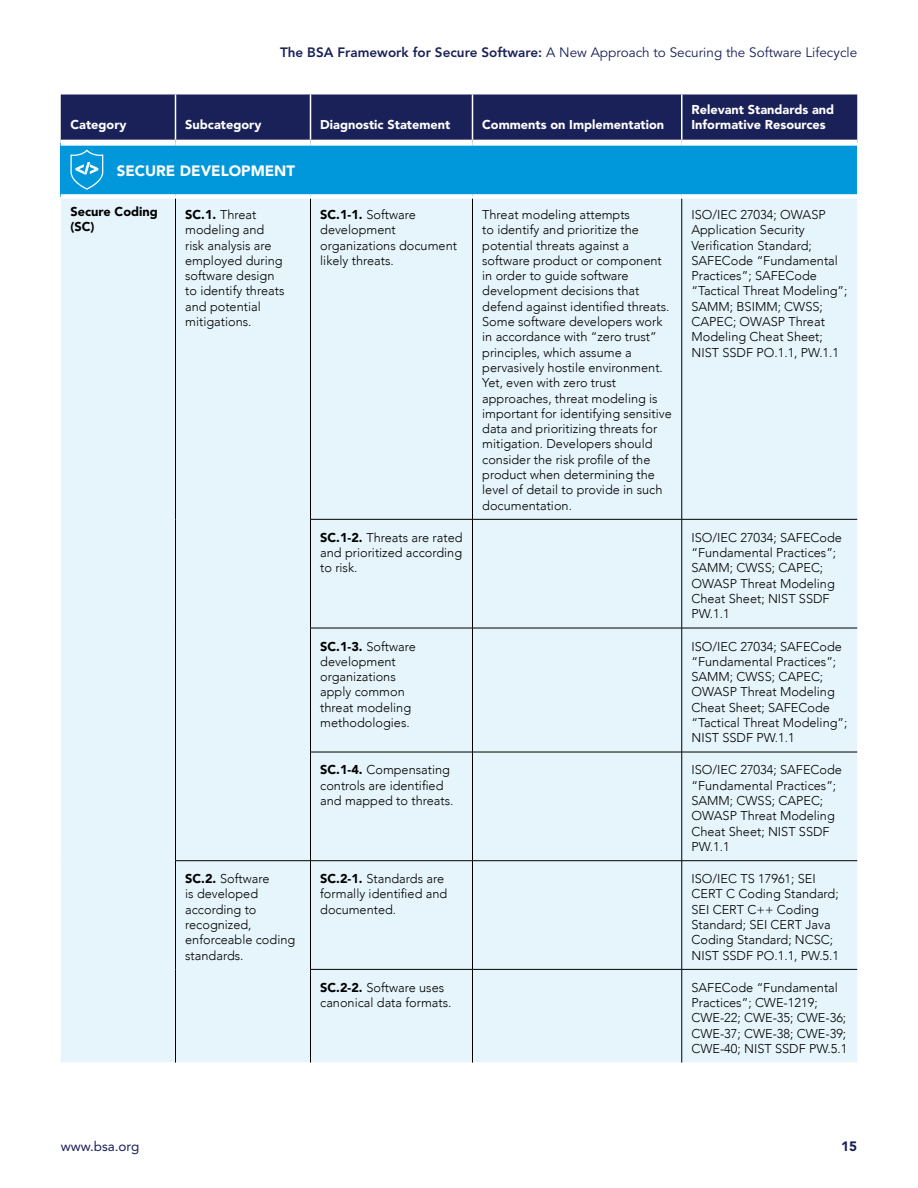
<style>
.page{position:relative;width:918px;height:1188px;background:#fff}
.page>*{position:absolute;margin:0;border:0;box-sizing:border-box;transform-origin:0 0}
.t1{font:900 15px "Avenir";color:#fff}
.t2{font:13.5px "Avenir LT Std";color:#1a2158}
.t3{font:13.5px "Avenir LT Std";color:#1a2158}
.t4{font:900 13.5px "Avenir LT Std";color:#1a2158}
.t5{font:300 12.75px/15.3px "Avenir";color:#000}
.t6{font:900 12.75px/15.3px "Avenir LT Std";color:#fff}
.t7{font:900 12.75px/15.3px "Avenir LT Std";color:#000}
.s1{font-weight:800}
.s2{font-family:"Avenir LT Std";font-weight:900}
</style>
<div class="page">
<svg style="left:61px;top:94px;width:796px;height:46px;background:#20275c"></svg>
<div style="left:61px;top:143px;width:796px;height:53px;background:#0098db"></div>
<div style="left:61px;top:199px;width:796px;height:662px;background:#e6f5fb"></div>
<div style="left:61px;top:861px;width:796px;height:202px;background:#e6f5fb"></div>
<div style="left:61px;top:140px;width:115px;height:6px;background:#fff"></div>
<div style="left:176px;top:140px;width:134px;height:6px;background:#fff"></div>
<div style="left:310px;top:140px;width:162px;height:6px;background:#fff"></div>
<div style="left:472px;top:140px;width:210px;height:6px;background:#fff"></div>
<div style="left:682px;top:140px;width:175px;height:6px;background:#fff"></div>
<div style="left:61px;top:194px;width:115px;height:5px;background:#fff"></div>
<div style="left:176px;top:194px;width:134px;height:5px;background:#fff"></div>
<div style="left:310px;top:194px;width:162px;height:5px;background:#fff"></div>
<div style="left:472px;top:194px;width:210px;height:5px;background:#fff"></div>
<div style="left:682px;top:194px;width:175px;height:5px;background:#fff"></div>
<hr style="left:175px;top:95px;width:1px;height:45px;background:#fff">
<hr style="left:310px;top:95px;width:1px;height:45px;background:#fff">
<hr style="left:472px;top:95px;width:1px;height:45px;background:#fff">
<hr style="left:681px;top:95px;width:1px;height:45px;background:#fff">
<hr style="left:175px;top:199px;width:1px;height:320px;background:#000">
<hr style="left:310px;top:199px;width:1px;height:320px;background:#000">
<hr style="left:472px;top:199px;width:1px;height:320px;background:#000">
<hr style="left:681px;top:199px;width:1px;height:320px;background:#000">
<hr style="left:175px;top:519px;width:1px;height:109px;background:#000">
<hr style="left:310px;top:520px;width:1px;height:108px;background:#000">
<hr style="left:472px;top:520px;width:1px;height:108px;background:#000">
<hr style="left:681px;top:520px;width:1px;height:108px;background:#000">
<hr style="left:175px;top:628px;width:1px;height:124px;background:#000">
<hr style="left:310px;top:628px;width:1px;height:124px;background:#000">
<hr style="left:472px;top:628px;width:1px;height:124px;background:#000">
<hr style="left:681px;top:628px;width:1px;height:124px;background:#000">
<hr style="left:175px;top:752px;width:1px;height:109px;background:#000">
<hr style="left:310px;top:752px;width:1px;height:109px;background:#000">
<hr style="left:472px;top:752px;width:1px;height:109px;background:#000">
<hr style="left:681px;top:752px;width:1px;height:109px;background:#000">
<hr style="left:310px;top:519px;width:162px;height:1px;background:#000">
<hr style="left:472px;top:519px;width:210px;height:1px;background:#000">
<hr style="left:682px;top:519px;width:175px;height:1px;background:#000">
<hr style="left:310px;top:628px;width:162px;height:1px;background:#000">
<hr style="left:472px;top:628px;width:210px;height:1px;background:#000">
<hr style="left:682px;top:628px;width:175px;height:1px;background:#000">
<hr style="left:310px;top:752px;width:162px;height:1px;background:#000">
<hr style="left:472px;top:752px;width:210px;height:1px;background:#000">
<hr style="left:682px;top:752px;width:175px;height:1px;background:#000">
<hr style="left:175px;top:861px;width:1px;height:108px;background:#000">
<hr style="left:310px;top:861px;width:1px;height:108px;background:#000">
<hr style="left:472px;top:861px;width:1px;height:108px;background:#000">
<hr style="left:681px;top:861px;width:1px;height:108px;background:#000">
<hr style="left:175px;top:969px;width:1px;height:94px;background:#000">
<hr style="left:310px;top:970px;width:1px;height:93px;background:#000">
<hr style="left:472px;top:970px;width:1px;height:93px;background:#000">
<hr style="left:681px;top:970px;width:1px;height:93px;background:#000">
<hr style="left:310px;top:969px;width:162px;height:1px;background:#000">
<hr style="left:472px;top:969px;width:210px;height:1px;background:#000">
<hr style="left:682px;top:969px;width:175px;height:1px;background:#000">
<hr style="left:175px;top:860px;width:135px;height:1px;background:#000">
<hr style="left:310px;top:860px;width:162px;height:1px;background:#000">
<hr style="left:472px;top:860px;width:210px;height:1px;background:#000">
<hr style="left:682px;top:860px;width:175px;height:1px;background:#000">
<svg style="left:70px;top:149px;width:33px;height:41px"></svg>
<p class="t2" style="left:280px;top:45px;width:579px"><span class="s1">The BSA Framework for Secure Software:</span> A New Approach to Securing the Software Lifecycle</p>
<p class="t6" style="left:70px;top:117px;width:58px">Category</p>
<p class="t6" style="left:185px;top:117px;width:78px">Subcategory</p>
<p class="t6" style="left:320px;top:117px;width:132px">Diagnostic Statement</p>
<p class="t6" style="left:482px;top:117px;width:183px">Comments on Implementation</p>
<p class="t6" style="left:691px;top:102px;width:144px">Relevant Standards and<br>Informative Resources</p>
<p class="t1" style="left:117px;top:158px;width:180px">SECURE DEVELOPMENT</p>
<p class="t7" style="left:70px;top:204px;width:89px">Secure Coding (SC)</p>
<p class="t5" style="left:185px;top:207px;width:101px"><span class="s2">SC.1.</span> Threat modeling and risk analysis are employed during software design to identify threats and potential mitigations.</p>
<p class="t5" style="left:320px;top:207px;width:138px"><span class="s2">SC.1-1.</span> Software development organizations document likely threats.</p>
<p class="t5" style="left:482px;top:207px;width:191px">Threat modeling attempts<br>to identify and prioritize the potential threats against a software product or component in order to guide software development decisions that defend against identified threats.<br>Some software developers work in accordance with “zero trust” principles, which assume a pervasively hostile environment.<br>Yet, even with zero trust approaches, threat modeling is important for identifying sensitive data and prioritizing threats for mitigation. Developers should consider the risk profile of the product when determining the level of detail to provide in such documentation.</p>
<p class="t5" style="left:691px;top:207px;width:158px">ISO/IEC 27034; OWASP<br>Application Security<br>Verification Standard;<br>SAFECode “Fundamental<br>Practices”; SAFECode “Tactical Threat Modeling”;<br>SAMM; BSIMM; CWSS;<br>CAPEC; OWASP Threat<br>Modeling Cheat Sheet;<br>NIST SSDF PO.1.1, PW.1.1</p>
<p class="t5" style="left:320px;top:530px;width:144px;text-align:justify"><span class="s2">SC.1-2.</span> Threats are rated and prioritized according to risk.</p>
<p class="t5" style="left:691px;top:530px;width:152px">ISO/IEC 27034; SAFECode “Fundamental Practices”;<br>SAMM; CWSS; CAPEC;<br>OWASP Threat Modeling<br>Cheat Sheet; NIST SSDF<br>PW.1.1</p>
<p class="t5" style="left:320px;top:638px;width:97px"><span class="s2">SC.1-3.</span> Software development organizations apply common threat modeling methodologies.</p>
<p class="t5" style="left:691px;top:638px;width:158px">ISO/IEC 27034; SAFECode “Fundamental Practices”;<br>SAMM; CWSS; CAPEC;<br>OWASP Threat Modeling<br>Cheat Sheet; SAFECode “Tactical Threat Modeling”;<br>NIST SSDF PW.1.1</p>
<p class="t5" style="left:320px;top:762px;width:135px"><span class="s2">SC.1-4.</span> Compensating controls are identified and mapped to threats.</p>
<p class="t5" style="left:691px;top:762px;width:152px">ISO/IEC 27034; SAFECode “Fundamental Practices”;<br>SAMM; CWSS; CAPEC;<br>OWASP Threat Modeling<br>Cheat Sheet; NIST SSDF<br>PW.1.1</p>
<p class="t5" style="left:185px;top:871px;width:112px"><span class="s2">SC.2.</span> Software<br>is developed according to recognized, enforceable coding standards.</p>
<p class="t5" style="left:320px;top:871px;width:129px"><span class="s2">SC.2-1.</span> Standards are formally identified and documented.</p>
<p class="t5" style="left:691px;top:871px;width:149px">ISO/IEC TS 17961; SEI<br>CERT C Coding Standard;<br>SEI CERT C++ Coding<br>Standard; SEI CERT Java<br>Coding Standard; NCSC;<br>NIST SSDF PO.1.1, PW.5.1</p>
<p class="t5" style="left:320px;top:980px;width:133px"><span class="s2">SC.2-2.</span> Software uses canonical data formats.</p>
<p class="t5" style="left:691px;top:980px;width:157px">SAFECode “Fundamental<br>Practices”; CWE-1219;<br>CWE-22; CWE-35; CWE-36;<br>CWE-37; CWE-38; CWE-39;<br>CWE-40; NIST SSDF PW.5.1</p>
<p class="t3" style="left:61px;top:1138px;width:80px">www. bsa. org</p>
<p class="t4" style="left:841px;top:1138px;width:17px">15</p>
</div>
